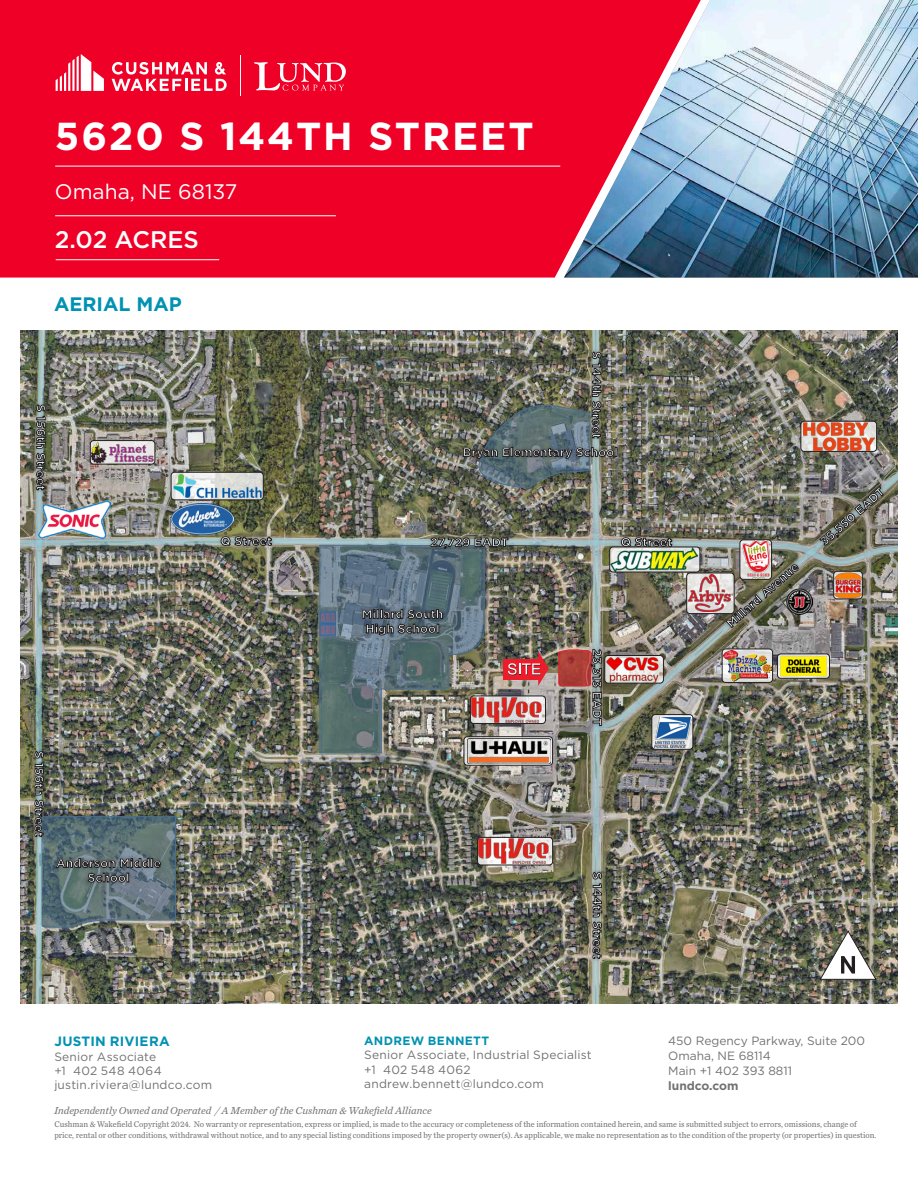
<style>
.page{position:relative;width:918px;height:1188px;background:#fff}
.page>*{position:absolute;margin:0;border:0;box-sizing:border-box;transform-origin:0 0}
.t1{font:700 39px "Gotham";letter-spacing:.05em;color:#fff}
.t2{font:500 24px "Gotham";color:#fff}
.t3{font:21px "Gotham";color:#fff}
.t4{font:700 19.5px "Gotham";color:#0092b3}
.t5{font:700 13.5px "Gotham";letter-spacing:.02em;color:#0092b3}
.t6{font:700 12.15px/14.5px "Gotham";color:#fff}
.t7{font:12px/14.4px "Gotham";letter-spacing:.01em;color:#717271}
.t8{font:700 12px "Gotham";letter-spacing:.03em;color:#0092b3}
.t9{font:700 12px "Gotham";color:#717271}
.t10{font:italic 10.5px "Chronicle Text G2";color:#717271}
.t11{font:8.7px/10.4px "Chronicle Text G2";color:#717271;scale:.95 1}
</style>
<div class="page">
<div style="left:0;top:0;width:564px;height:278px;background:#ef0027"></div>
<img style="left:564px;top:0;width:354px;height:278px">
<svg style="left:254px;top:62px;width:92px;height:29px"></svg>
<hr style="left:240px;top:56px;width:1px;height:40px;background:#fff">
<svg style="left:56px;top:54px;width:48px;height:37px"></svg>
<svg style="left:112px;top:62px;width:115px;height:29px"></svg>
<hr style="left:56px;top:259px;width:163px;height:1px;background:#fff">
<hr style="left:55px;top:166px;width:505px;height:1px;background:#fff">
<hr style="left:55px;top:216px;width:281px;height:1px;background:#fff">
<img style="left:21px;top:330px;width:876px;height:674px">
<h1 class="t1" style="left:55px;top:111px;width:480px">5620 S 144TH STREET</h1>
<h3 class="t3" style="left:55px;top:178px;width:184px">Omaha, NE 68137</h3>
<h2 class="t2" style="left:55px;top:223px;width:146px">2.02 ACRES</h2>
<p class="t4" style="left:54px;top:291px;width:129px">AERIAL MAP</p>
<p class="t6" style="left:48px;top:404px;width:88px;rotate:90deg">S 156th Street</p>
<p class="t6" style="left:220px;top:534px;width:53px">Q Street</p>
<p class="t6" style="left:604px;top:351px;width:89px;rotate:90deg">S 144th Street</p>
<p class="t6" style="left:463px;top:445px;width:157px">Bryan Elementary School</p>
<p class="t6" style="left:430px;top:535px;width:80px">27,729 EADT</p>
<p class="t6" style="left:621px;top:535px;width:53px">Q Street</p>
<p class="t6" style="left:47px;top:751px;width:88px;rotate:90deg">S 156th Street</p>
<p class="t6" style="left:56px;top:856px;width:106px;text-align:center">Anderson Middle<br>School</p>
<p class="t6" style="left:362px;top:607px;width:83px">Millard South<br>High School</p>
<p class="t6" style="left:604px;top:649px;width:79px;rotate:90deg">23,313 EADT</p>
<p class="t6" style="left:605px;top:872px;width:89px;rotate:90deg">S 144th Street</p>
<p class="t6" style="left:723px;top:619px;width:93px;rotate:-41deg">Millard Avenue</p>
<p class="t6" style="left:817px;top:537px;width:82px;rotate:-41deg">35,550 EADT</p>
<h3 class="t5" style="left:54px;top:1033px;width:117px">JUSTIN RIVIERA</h3>
<h3 class="t7" style="left:54px;top:1049px;width:159px">Senior Associate<br>+1 402 548 4064 justin.riviera@lundco.com</h3>
<h3 class="t8" style="left:364px;top:1033px;width:126px">ANDREW BENNETT</h3>
<h3 class="t7" style="left:364px;top:1048px;width:229px">Senior Associate, Industrial Specialist +1 402 548 4062 andrew.bennett@lundco.com</h3>
<p class="t10" style="left:54px;top:1103px;width:379px">Independently Owned and Operated / A Member of the Cushman &amp; Wakefield Alliance</p>
<h3 class="t7" style="left:668px;top:1033px;width:198px;line-height:15px">450 Regency Parkway, Suite 200<br>Omaha, NE 68114<br>Main +1 402 393 8811</h3>
<h3 class="t9" style="left:668px;top:1077px;width:72px">lundco.com</h3>
<p class="t11" style="left:54px;top:1119px;width:867px">Cushman &amp; Wakefield Copyright 2024. No warranty or representation, express or implied, is made to the accuracy or completeness of the information contained herein, and same is submitted subject to errors, omissions, change of price, rental or other conditions, withdrawal without notice, and to any special listing conditions imposed by the property owner(s). As applicable, we make no representation as to the condition of the property (or properties) in question.</p>
</div>
